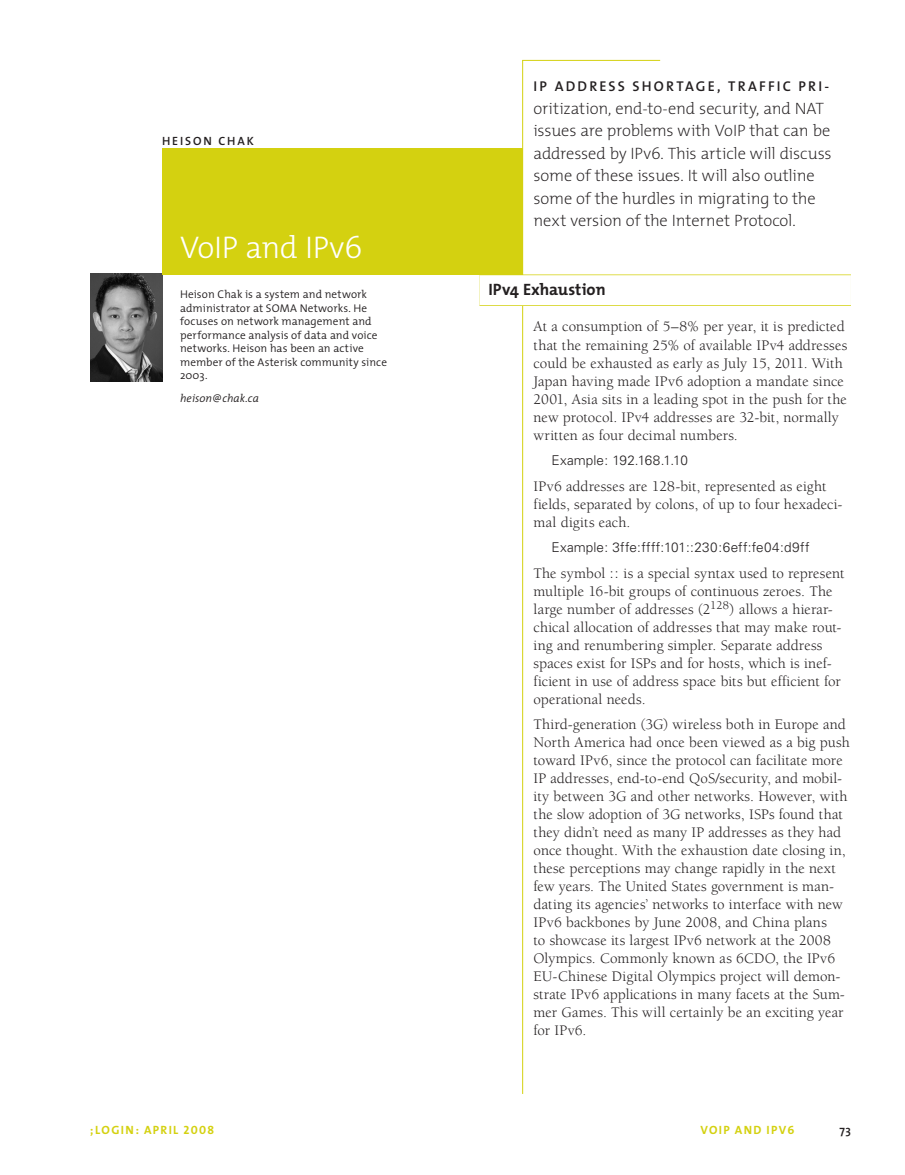
<style>
.page{position:relative;width:905px;height:1175px;background:#fff}
.page>*{position:absolute;margin:0;border:0;box-sizing:border-box;transform-origin:0 0}
.Article_Title{font:300 31.5px "The Mix";letter-spacing:-.02em;color:#fff}
._2__Body_Intro{font:200 16.5px/22.5px "The Mix";letter-spacing:-.01em;color:#231f20}
._1__Head_1_Opener{font:700 16.5px "The Mix";color:#231f20}
._2_Body_2b{font:15px/18px "Berkeley";letter-spacing:.005em;color:#231f20}
._2__Body_Intro-2{font:600 14.25px "The Mix";letter-spacing:.15em;color:#231f20}
._2c_Body_Code_bc{font:300 13.5px "Univers";letter-spacing:.015em;color:#231f20}
.RH_Verso{font:12px "The Mix Bold Caps";letter-spacing:.11em;color:#d4d110}
.Article_Authors{font:12px "The Mix Semi Bold Caps";letter-spacing:.16em;color:#231f20}
.RH_Verso-2{font:600 12px "The Mix";color:#231f20}
.Article_Author_Bio{font:300 11.25px/13.5px "The Mix";letter-spacing:.005em;color:#231f20}
.Article_Author_E-Mai{font:italic 300 11.25px "The Mix";color:#231f20}
.s1{font-family:"Univers";font-weight:300;font-size:13.5px}
</style>
<div class="page">
<hr style="left:522px;top:60px;width:138px;height:1px;background:#d4d110">
<hr style="left:522px;top:60px;width:1px;height:1034px;background:#d4d110">
<img style="left:90px;top:273px;width:72px;height:108px">
<div style="left:162px;top:149px;width:360px;height:126px;background:#d4d110"></div>
<svg style="left:479px;top:274px;width:371px;height:32px"></svg>
<div style="left:479px;top:275px;width:371px;height:30px;background:#fff"></div>
<p class="Article_Authors" style="left:162px;top:131px;width:67px">HEISON CHAK</p>
<p class="Article_Title" style="left:180px;top:221px;width:184px">VoIP and IPv6</p>
<p class="Article_Author_Bio" style="left:180px;top:287px;width:208px">Heison Chak is a system and network administrator at SOMA Networks. He focuses on network management and performance analysis of data and voice networks. Heison has been an active member of the Asterisk community since<br>2003.</p>
<p class="Article_Author_E-Mai" style="left:180px;top:388px;width:80px">heison@chak.ca</p>
<p class="_2__Body_Intro-2" style="left:533px;top:75px;width:297px">IP ADDRESS SHORTAGE, TRAFFI C PRI -</p>
<p class="_2__Body_Intro" style="left:533px;top:96px;width:300px">oritization, end-to-end security, and NAT issues are problems with VoIP that can be addressed by IPv6. This article will discuss some of these issues. It will also outline some of the hurdles in migrating to the next version of the Internet Protocol.</p>
<p class="_1__Head_1_Opener" style="left:488px;top:276px;width:119px">IPv4 Exhaustion</p>
<p class="_2_Body_2b" style="left:533px;top:318px;width:315px">At a consumption of 5–8% per year, it is predicted that the remaining 25% of available IPv4 addresses could be exhausted as early as July 15, 2011. With Japan having made IPv6 adoption a mandate since 2001, Asia sits in a leading spot in the push for the new protocol. IPv4 addresses are 32-bit, normally written as four decimal numbers.</p>
<p class="_2c_Body_Code_bc" style="left:551px;top:452px;width:138px">Example: 192.168.1.10</p>
<p class="_2_Body_2b" style="left:533px;top:477px;width:310px">IPv6 addresses are 128-bit, represented as eight fields, separated by colons, of up to four hexadeci&shy;mal digits each.</p>
<p class="_2c_Body_Code_bc" style="left:551px;top:539px;width:259px">Example: 3ffe:ffff:101::230:6eff:fe04:d9ff</p>
<p class="_2_Body_2b" style="left:533px;top:564px;width:313px">The symbol <span class="s1">::</span> is a special syntax used to represent multiple 16-bit groups of continuous zeroes. The large number of addresses (2<sup>128</sup>) allows a hierar&shy;chical allocation of addresses that may make rout&shy;ing and renumbering simpler. Separate address spaces exist for ISPs and for hosts, which is inef&shy;ficient in use of address space bits but efficient for operational needs.</p>
<p class="_2_Body_2b" style="left:533px;top:715px;width:318px">Third-generation (3G) wireless both in Europe and North America had once been viewed as a big push toward IPv6, since the protocol can facilitate more IP addresses, end-to-end QoS/security, and mobil&shy;ity between 3G and other networks. However, with the slow adoption of 3G networks, ISPs found that they didn’t need as many IP addresses as they had once thought. With the exhaustion date closing in, these perceptions may change rapidly in the next few years. The United States government is man&shy;dating its agencies’ networks to interface with new IPv6 backbones by June 2008, and China plans<br>to showcase its largest IPv6 network at the 2008<br>Olympics. Commonly known as 6CDO, the IPv6<br>EU-Chinese Digital Olympics project will demon&shy;strate IPv6 applications in many facets at the Sum&shy;mer Games. This will certainly be an exciting year for IPv6.</p>
<p class="RH_Verso" style="left:90px;top:1120px;width:14px">;LOGIN</p>
<p class="RH_Verso" style="left:136px;top:1120px;width:80px">: APRIL 2008</p>
<p class="RH_Verso" style="left:700px;top:1120px;width:95px">VOIP AND IPV6</p>
<p class="RH_Verso-2" style="left:839px;top:1120px;width:7px">73</p>
</div>
